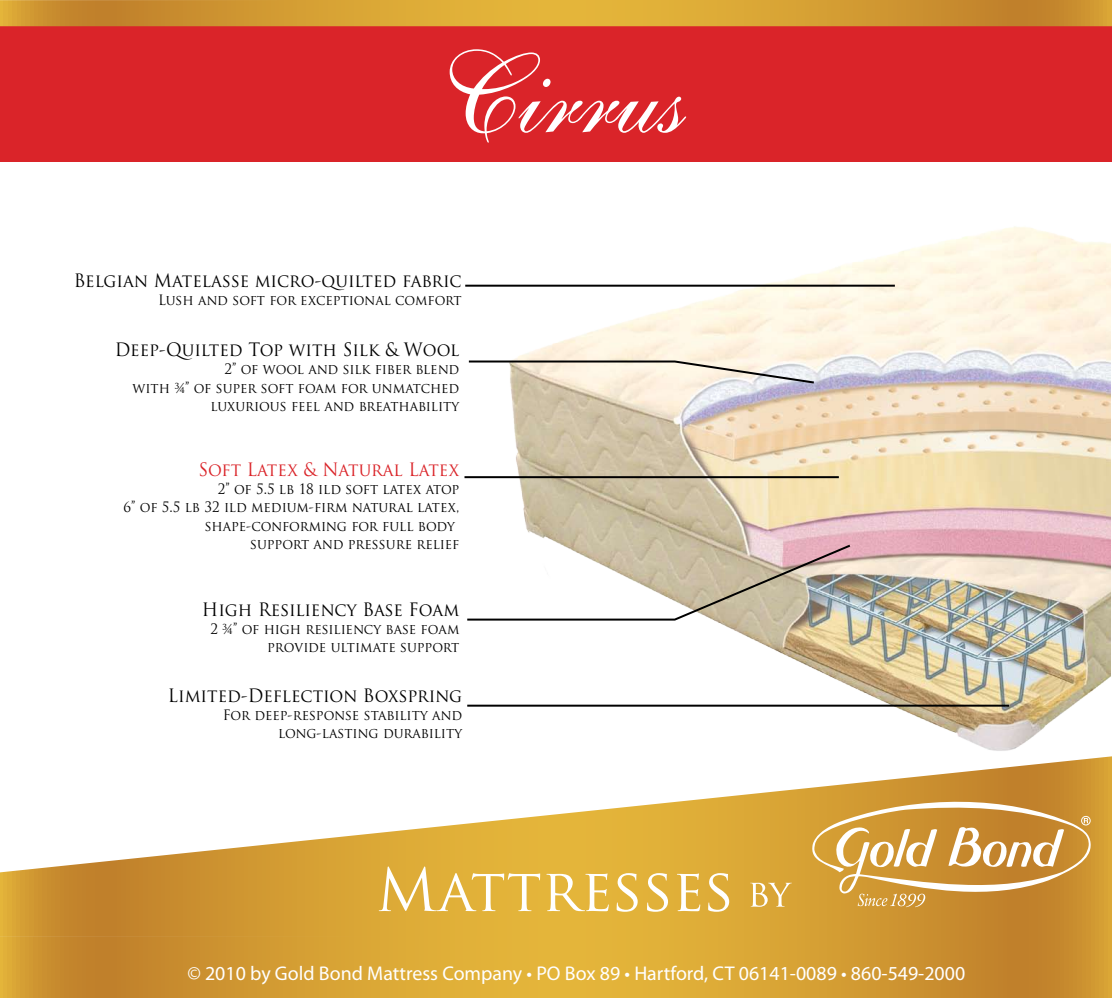
<style>
.page{position:relative;width:1112px;height:998px;background:#fff}
.page>*{position:absolute;margin:0;border:0;box-sizing:border-box;transform-origin:0 0}
.t1{font:111.5px "Shelley Allegro BT";color:#fff}
.t2{font:19.9px "Myriad Pro";color:#fff}
.t3{font:18px "Trajan Pro";color:#000;scale:.95 1}
.t4{font:18px "Trajan Pro";color:#da2429;scale:.95 1}
.t5{font:14px/18.2px "Trajan Pro";color:#000;text-align:right;scale:.95 1}
</style>
<div class="page">
<img style="left:464px;top:226px;width:646px;height:525px">
<hr style="left:465px;top:284px;width:429px;height:2px;background:#000">
<svg style="left:467px;top:359px;width:348px;height:25px"></svg>
<hr style="left:464px;top:476px;width:374px;height:2px;background:#000">
<hr style="left:467px;top:704px;width:541px;height:2px;background:#000">
<svg style="left:465px;top:543px;width:387px;height:78px"></svg>
<div style="left:1px;top:26px;width:1110px;height:136px;background:#da2429"></div>
<svg style="left:0;top:0;width:1111px;height:26px;background:#d39d33"></svg>
<svg style="left:0;top:756px;width:1111px;height:178px"></svg>
<svg style="left:0;top:934px;width:1111px;height:63px;background:#d39d33"></svg>
<svg style="left:808px;top:794px;width:283px;height:112px;background:#d3a254"></svg>
<svg style="left:378px;top:866px;width:162px;height:44px"></svg>
<svg style="left:546px;top:873px;width:62px;height:38px"></svg>
<svg style="left:616px;top:872px;width:21px;height:39px"></svg>
<svg style="left:646px;top:872px;width:22px;height:39px"></svg>
<svg style="left:676px;top:873px;width:24px;height:38px"></svg>
<svg style="left:708px;top:872px;width:21px;height:39px"></svg>
<svg style="left:750px;top:882px;width:41px;height:24px"></svg>
<h1 class="t1" style="left:435px;top:26px;width:251px">Cirrus</h1>
<p class="t3" style="left:74px;top:268px;width:410px">Belgian Matelasse micro-quilted fabric</p>
<p class="t5" style="left:158px;top:290px;width:321px">Lush and soft for exceptional comfort</p>
<p class="t3" style="left:115px;top:338px;width:364px">Deep-Quilted Top with Silk &amp; Wool</p>
<p class="t5" style="left:132px;top:360px;width:345px">2” of wool and silk fiber blend<br>with ¾” of super soft foam for unmatched luxurious feel and breathability</p>
<p class="t4" style="left:198px;top:458px;width:276px">Soft Latex &amp; Natural Latex</p>
<p class="t5" style="left:218px;top:479px;width:256px">2” of 5.5 lb 18 ild soft latex atop</p>
<p class="t5" style="left:124px;top:498px;width:355px">6” of 5.5 lb 32 ild medium-firm natural latex,</p>
<p class="t5" style="left:205px;top:516px;width:265px">shape-conforming for full body</p>
<p class="t5" style="left:250px;top:534px;width:222px">support and pressure relief</p>
<p class="t3" style="left:202px;top:597px;width:272px">High Resiliency Base Foam</p>
<p class="t5" style="left:210px;top:619px;width:263px">2 ¾” of high resiliency base foam provide ultimate support</p>
<p class="t3" style="left:168px;top:683px;width:311px">Limited-Deflection Boxspring</p>
<p class="t5" style="left:223px;top:705px;width:253px">For deep-response stability and long-lasting durability</p>
<h2 class="t2" style="left:187px;top:961px;width:779px">© 2010 by Gold Bond Mattress Company • PO Box 89 • Hartford, CT 06141-0089 • 860-549-2000</h2>
</div>
